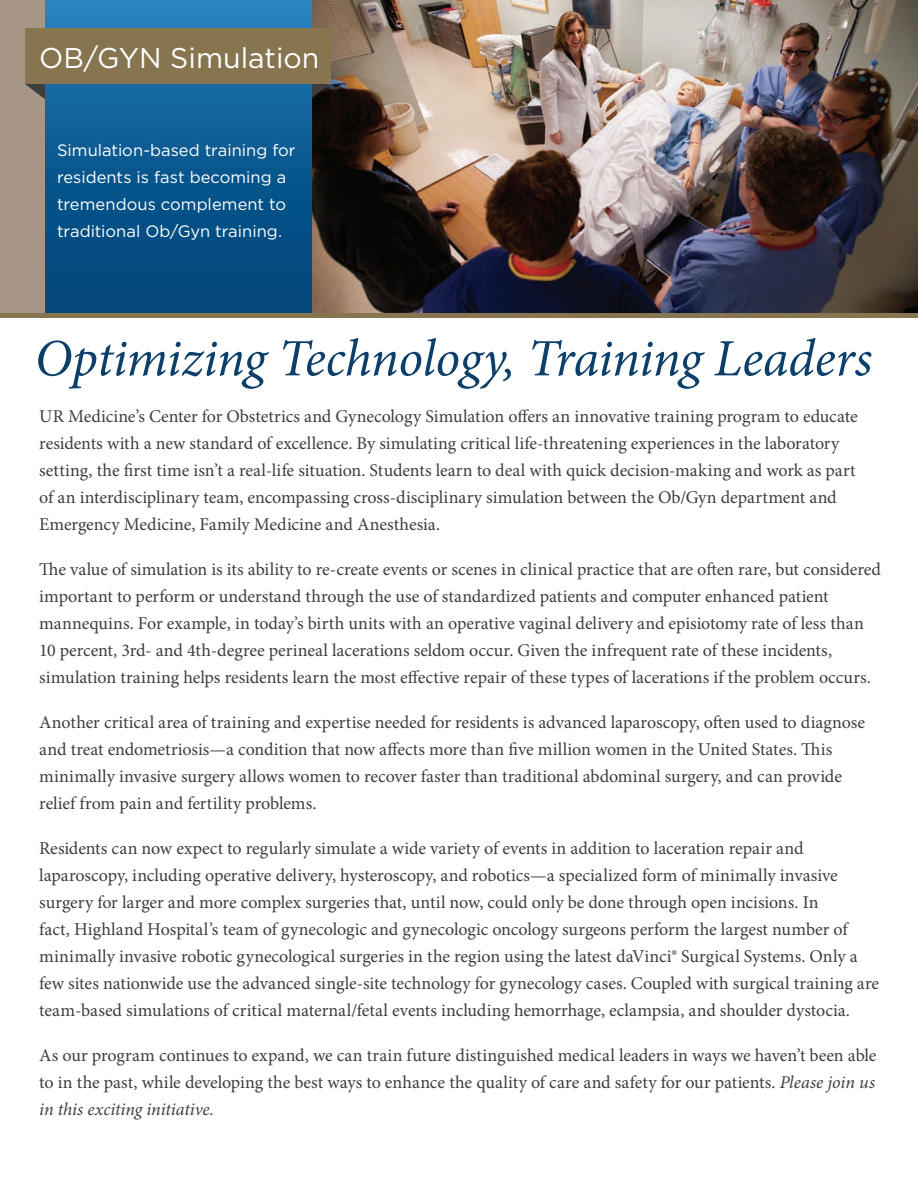
<style>
.page{position:relative;width:918px;height:1188px;background:#fff}
.page>*{position:absolute;margin:0;border:0;box-sizing:border-box;transform-origin:0 0}
.t1{font:italic 52.5px "Minion Pro";letter-spacing:-.01em;color:#0c3f6a}
.t2{font:28.5px "Gotham";color:#fff}
.t3{font:18px/27px "Minion Pro";letter-spacing:-.005em;color:#3e3e3f}
.t4{font:16.5px/27px "Gotham";color:#fff}
.s1{font-style:italic}
</style>
<div class="page">
<div style="left:0;top:0;width:152px;height:315px;background:#a79685"></div>
<img style="left:312px;top:0;width:606px;height:313px">
<svg style="left:312px;top:84px;width:18px;height:14px"></svg>
<svg style="left:45px;top:0;width:267px;height:313px;background:#0c5990"></svg>
<hr style="left:0;top:313px;width:918px;height:4px;background:#86754f">
<svg style="left:25px;top:84px;width:20px;height:15px"></svg>
<div style="left:25px;top:28px;width:305px;height:56px;background:#86754f"></div>
<h2 class="t2" style="left:39px;top:40px;width:282px">OB/GYN Simulation</h2>
<p class="t4" style="left:57px;top:136px;width:240px">Simulation-based training for residents is fast becoming a tremendous complement to traditional Ob/Gyn training.</p>
<h1 class="t1" style="left:35px;top:323px;width:839px">Optimizing Technology, Training Leaders</h1>
<p class="t3" style="left:39px;top:403px;width:820px">UR Medicine’s Center for Obstetrics and Gynecology Simulation offers an innovative training program to educate residents with a new standard of excellence. By simulating critical life-threatening experiences in the laboratory setting, the first time isn’t a real-life situation. Students learn to deal with quick decision-making and work as part of an interdisciplinary team, encompassing cross-disciplinary simulation between the Ob/Gyn department and Emergency Medicine, Family Medicine and Anesthesia.</p>
<p class="t3" style="left:39px;top:556px;width:843px">The value of simulation is its ability to re-create events or scenes in clinical practice that are often rare, but considered important to perform or understand through the use of standardized patients and computer enhanced patient mannequins. For example, in today’s birth units with an operative vaginal delivery and episiotomy rate of less than 10 percent, 3rd- and 4th-degree perineal lacerations seldom occur. Given the infrequent rate of these incidents, simulation training helps residents learn the most effective repair of these types of lacerations if the problem occurs.</p>
<p class="t3" style="left:39px;top:709px;width:827px">Another critical area of training and expertise needed for residents is advanced laparoscopy, often used to diagnose and treat endometriosis—a condition that now affects more than five million women in the United States. This minimally invasive surgery allows women to recover faster than traditional abdominal surgery, and can provide relief from pain and fertility problems.</p>
<p class="t3" style="left:39px;top:835px;width:841px">Residents can now expect to regularly simulate a wide variety of events in addition to laceration repair and laparoscopy, including operative delivery, hysteroscopy, and robotics—a specialized form of minimally invasive surgery for larger and more complex surgeries that, until now, could only be done through open incisions. In<br>fact, Highland Hospital’s team of gynecologic and gynecologic oncology surgeons perform the largest number of minimally invasive robotic gynecological surgeries in the region using the latest daVinci® Surgical Systems. Only a few sites nationwide use the advanced single-site technology for gynecology cases. Coupled with surgical training are team-based simulations of critical maternal/fetal events including hemorrhage, eclampsia, and shoulder dystocia.</p>
<p class="t3" style="left:39px;top:1042px;width:839px;text-align:justify">As our program continues to expand, we can train future distinguished medical leaders in ways we haven’t been able to in the past, while developing the best ways to enhance the quality of care and safety for our patients. <span class="s1">Please join us in this exciting initiative.</span></p>
</div>
